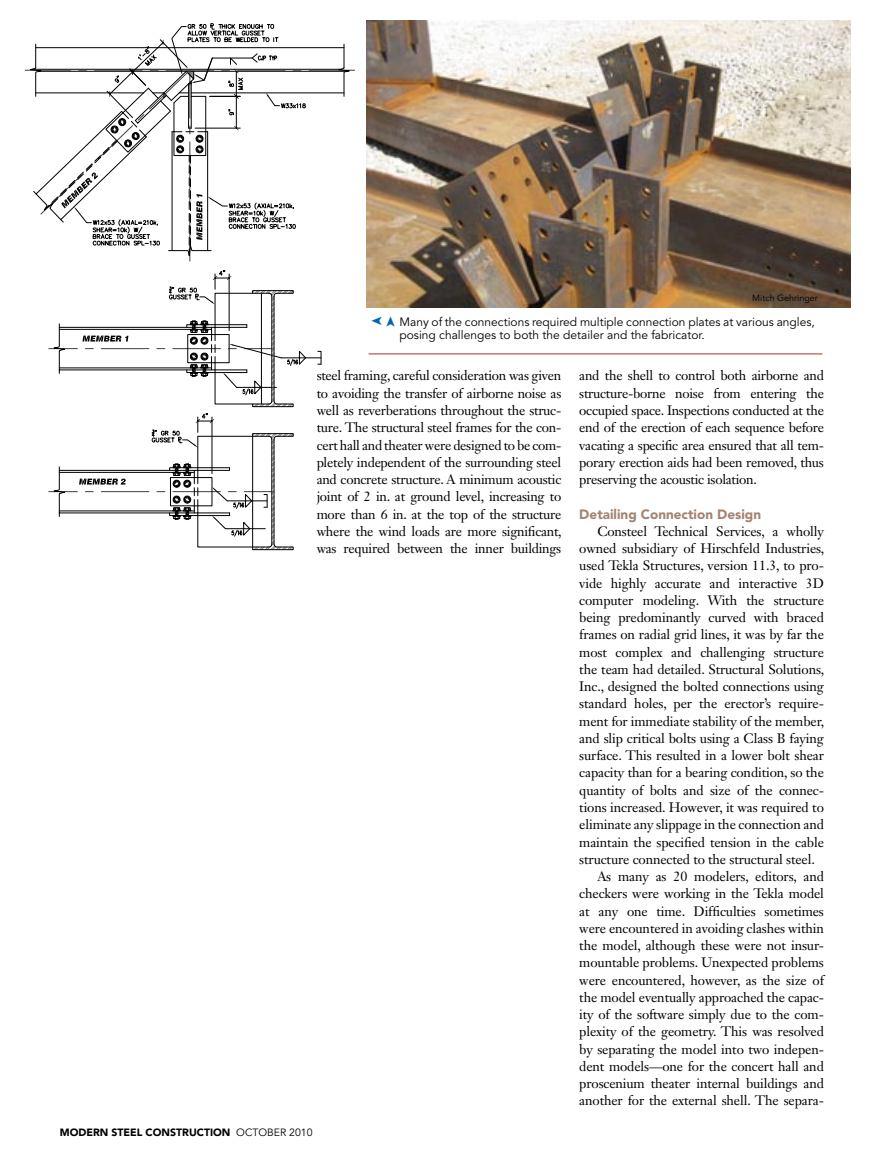
<style>
.page{position:relative;width:878px;height:1175px;background:#fff}
.page>*{position:absolute;margin:0;border:0;box-sizing:border-box;transform-origin:0 0}
.t1{font:13.5px/17.2px "Janson Text LT Std";letter-spacing:-.01em;color:#000;text-align:justify}
.t2{font:900 13.5px "Avenir LT Std";color:#a4846f}
.t3{font:12px/13.5px "Avenir LT Std";color:#000}
.t4{font:900 10.5px "Avenir LT Std";color:#000}
.t5{font:9px "Avenir LT Std";color:#000}
.s1{font-weight:400}
</style>
<div class="page">
<svg style="left:24px;top:23px;width:355px;height:528px"></svg>
<img style="left:366px;top:20px;width:484px;height:288px">
<hr style="left:368px;top:353px;width:454px;height:1px;background:#b8292f">
<svg style="left:371px;top:316px;width:8px;height:10px"></svg>
<p class="t5" style="left:752px;top:293px;width:67px">M itch Gehringer</p>
<p class="t3" style="left:399px;top:315px;width:417px">Many of the connections required multiple connection plates at various angles, posing challenges to both the detailer and the fabricator.</p>
<p class="t1" style="left:579px;top:367px;width:246px">and the shell to control both airborne and structure-borne noise from entering the occupied space. Inspections conducted at the end of the erection of each sequence before vacating a specific area ensured that all tem&shy;porary erection aids had been removed, thus preserving the acoustic isolation.</p>
<p class="t2" style="left:579px;top:505px;width:183px">Detailing Connection Design</p>
<p class="t1" style="left:597px;top:522px;width:228px">Consteel Technical Services, a wholly</p>
<p class="t1" style="left:579px;top:539px;width:247px">owned subsidiary of Hirschfeld Industries,</p>
<p class="t1" style="left:579px;top:557px;width:246px">used Tekla Structures, version 11.3, to pro-</p>
<p class="t1" style="left:579px;top:574px;width:246px">vide highly accurate and interactive 3D</p>
<p class="t1" style="left:579px;top:591px;width:246px">computer modeling. With the structure</p>
<p class="t1" style="left:579px;top:608px;width:246px">being predominantly curved with braced</p>
<p class="t1" style="left:579px;top:626px;width:246px">frames on radial grid lines, it was by far the</p>
<p class="t1" style="left:579px;top:643px;width:246px">most complex and challenging structure</p>
<p class="t1" style="left:579px;top:660px;width:246px">the team had detailed. Structural Solutions,</p>
<p class="t1" style="left:579px;top:677px;width:246px">Inc., designed the bolted connections using</p>
<p class="t1" style="left:579px;top:695px;width:246px">standard holes, per the erector’s require-</p>
<p class="t1" style="left:579px;top:712px;width:247px">ment for immediate stability of the member,</p>
<p class="t1" style="left:579px;top:729px;width:246px">and slip critical bolts using a Class B faying</p>
<p class="t1" style="left:579px;top:746px;width:246px">surface. This resulted in a lower bolt shear</p>
<p class="t1" style="left:579px;top:764px;width:246px">capacity than for a bearing condition, so the</p>
<p class="t1" style="left:579px;top:781px;width:246px">quantity of bolts and size of the connec-</p>
<p class="t1" style="left:579px;top:798px;width:246px">tions increased. However, it was required to</p>
<p class="t1" style="left:579px;top:815px;width:246px">eliminate any slippage in the connection and</p>
<p class="t1" style="left:579px;top:833px;width:246px">maintain the specified tension in the cable</p>
<p class="t1" style="left:579px;top:850px;width:237px">structure connected to the structural steel.</p>
<p class="t1" style="left:597px;top:867px;width:228px">As many as 20 modelers, editors, and</p>
<p class="t1" style="left:579px;top:884px;width:246px">checkers were working in the Tekla model</p>
<p class="t1" style="left:579px;top:902px;width:246px">at any one time. Difficulties sometimes</p>
<p class="t1" style="left:579px;top:919px;width:246px">were encountered in avoiding clashes within</p>
<p class="t1" style="left:579px;top:936px;width:246px">the model, although these were not insur-</p>
<p class="t1" style="left:579px;top:954px;width:246px">mountable problems. Unexpected problems</p>
<p class="t1" style="left:579px;top:971px;width:246px">were encountered, however, as the size of</p>
<p class="t1" style="left:579px;top:988px;width:246px">the model eventually approached the capac-</p>
<p class="t1" style="left:579px;top:1005px;width:246px">ity of the software simply due to the com-</p>
<p class="t1" style="left:579px;top:1023px;width:246px">plexity of the geometry. This was resolved</p>
<p class="t1" style="left:579px;top:1040px;width:246px">by separating the model into two indepen-</p>
<p class="t1" style="left:579px;top:1057px;width:246px">dent models—one for the concert hall and</p>
<p class="t1" style="left:579px;top:1074px;width:246px">proscenium theater internal buildings and</p>
<p class="t1" style="left:579px;top:1092px;width:246px">another for the external shell. The separa-</p>
<p class="t1" style="left:316px;top:367px;width:247px">steel framing, careful consideration was given to avoiding the transfer of airborne noise as well as reverberations throughout the struc&shy;ture. The structural steel frames for the con&shy;cert hall and theater were designed to be com&shy;pletely independent of the surrounding steel and concrete structure. A minimum acoustic joint of 2 in. at ground level, increasing to more than 6 in. at the top of the structure where the wind loads are more significant, was required between the inner buildings</p>
<p class="t4" style="left:60px;top:1125px;width:254px">MODERN STEEL CONSTRUCTION <span class="s1">octob er 2010</span></p>
</div>
